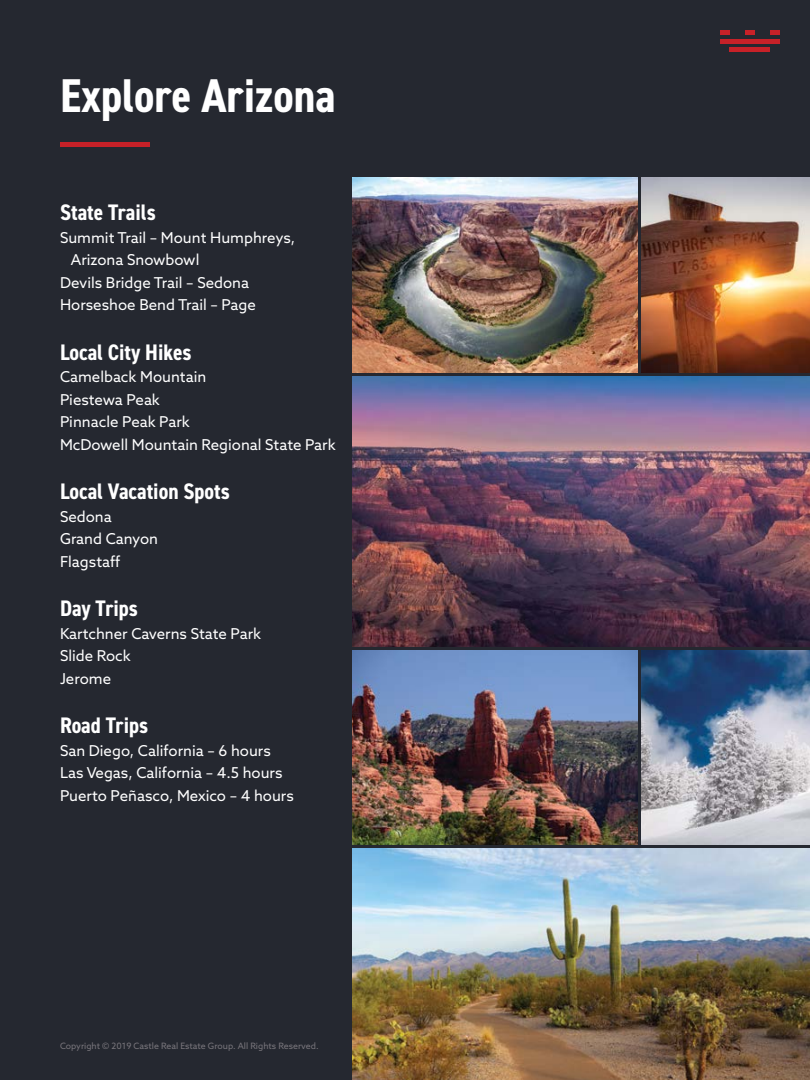
<style>
.page{position:relative;width:810px;height:1080px;background:#252830}
.page>*{position:absolute;margin:0;border:0;box-sizing:border-box;transform-origin:0 0}
.t1{font:700 condensed 47.5px "DIN2014";color:#fff}
.t2{font:700 condensed 22.5px "DIN2014";color:#fff}
.t3{font:15px/22.5px "Azo Sans";color:#fff}
.t4{font:8.75px "Azo Sans";color:#78757b}
</style>
<div class="page">
<div style="left:720px;top:39px;width:60px;height:5px;background:#c72128"></div>
<div style="left:730px;top:47px;width:40px;height:5px;background:#c72128"></div>
<div style="left:745px;top:30px;width:10px;height:5px;background:#c72128"></div>
<div style="left:770px;top:30px;width:10px;height:5px;background:#c72128"></div>
<div style="left:720px;top:30px;width:10px;height:5px;background:#c72128"></div>
<div style="left:60px;top:142px;width:90px;height:6px;background:#c72128"></div>
<img style="left:352px;top:376px;width:458px;height:270px">
<img style="left:352px;top:849px;width:458px;height:231px">
<img style="left:352px;top:178px;width:286px;height:194px">
<img style="left:352px;top:650px;width:286px;height:195px">
<img style="left:641px;top:178px;width:169px;height:194px">
<img style="left:641px;top:650px;width:169px;height:195px">
<h1 class="t1" style="left:60px;top:64px;width:277px">Explore Arizona</h1>
<h2 class="t2" style="left:60px;top:197px;width:97px">State Trails</h2>
<p class="t3" style="left:60px;top:226px;width:237px">Summit Trail – Mount Humphreys,</p>
<p class="t3" style="left:71px;top:248px;width:130px">Arizona Snowbowl</p>
<p class="t3" style="left:60px;top:271px;width:191px">Devils Bridge Trail – Sedona</p>
<p class="t3" style="left:60px;top:293px;width:197px">Horseshoe Bend Trail – Page</p>
<h2 class="t2" style="left:60px;top:337px;width:133px">Local City Hikes</h2>
<p class="t3" style="left:60px;top:365px;width:277px">Camelback Mountain<br>Piestewa Peak<br>Pinnacle Peak Park<br>McDowell Mountain Regional State Park</p>
<h2 class="t2" style="left:60px;top:476px;width:171px">Local Vacation Spots</h2>
<p class="t3" style="left:60px;top:505px;width:100px">Sedona<br>Grand Canyon<br>Flagstaff</p>
<h2 class="t2" style="left:60px;top:593px;width:80px">Day Trips</h2>
<p class="t3" style="left:60px;top:622px;width:203px">Kartchner Caverns State Park<br>Slide Rock<br>Jerome</p>
<h2 class="t2" style="left:60px;top:710px;width:90px">Road Trips</h2>
<p class="t3" style="left:60px;top:739px;width:235px">San Diego, California – 6 hours<br>Las Vegas, California – 4.5 hours<br>Puerto Peñasco, Mexico – 4 hours</p>
<p class="t4" style="left:60px;top:1040px;width:260px">Copyright © 2019 Castle Real Estate Group. All Rights Reserved.</p>
</div>
